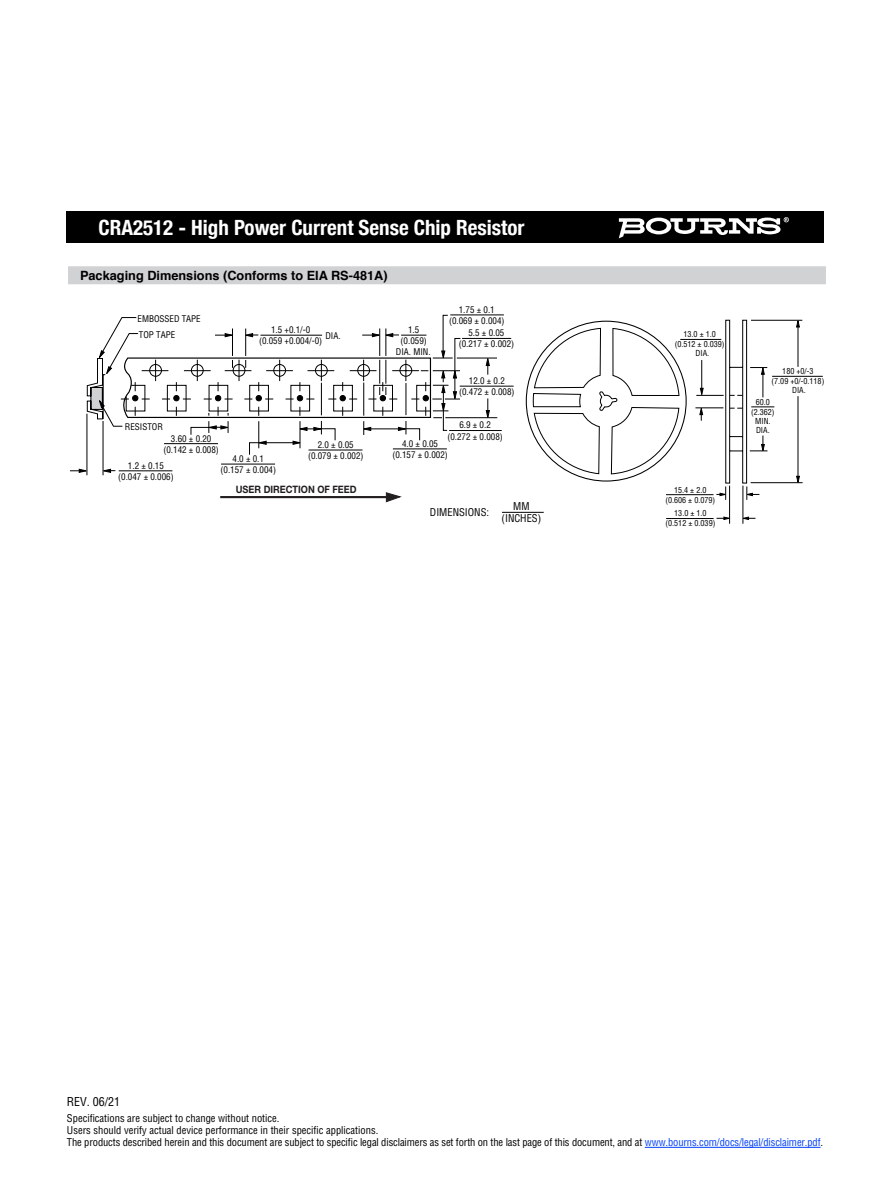
<style>
.page{position:relative;width:891px;height:1188px;background:#fff}
.page>*{position:absolute;margin:0;border:0;box-sizing:border-box;transform-origin:0 0}
.t1{font:700 condensed 21px "Helvetica Neue";color:#fff}
.t2{font:700 12.75px "Helvetica";color:#000}
.t3{font:condensed 12px "Helvetica";color:#000}
.t4{font:condensed 10.5px/12px "Helvetica";letter-spacing:-.01em;color:#000;text-align:center}
.t5{font:700 10.2px "Helvetica Neue";color:#221e1f;scale:.9 1}
.t6{font:condensed 9px/11.2px "Helvetica";color:#000;text-align:center}
.t7{font:condensed 8.1px/10.2px "Helvetica";color:#000;text-align:center}
.s1{color:#0040f9}
</style>
<div class="page">
<div style="left:67px;top:212px;width:757px;height:31px;background:#000"></div>
<svg style="left:619px;top:217px;width:170px;height:21px"></svg>
<div style="left:68px;top:266px;width:758px;height:18px;background:#d1d2d4"></div>
<hr style="left:87px;top:414px;width:1px;height:61px;background:#000">
<hr style="left:103px;top:421px;width:1px;height:54px;background:#000">
<hr style="left:460px;top:386px;width:54px;height:1px;background:#000">
<svg style="left:70px;top:314px;width:442px;height:159px"></svg>
<hr style="left:220px;top:496px;width:169px;height:2px;background:#221e1f">
<svg style="left:386px;top:492px;width:15px;height:10px"></svg>
<svg style="left:716px;top:486px;width:11px;height:14px"></svg>
<svg style="left:746px;top:486px;width:13px;height:14px"></svg>
<svg style="left:750px;top:436px;width:18px;height:16px"></svg>
<svg style="left:750px;top:367px;width:17px;height:30px"></svg>
<svg style="left:751px;top:407px;width:23px;height:1px"></svg>
<hr style="left:751px;top:320px;width:51px;height:1px;background:#000">
<hr style="left:751px;top:482px;width:52px;height:1px;background:#000">
<svg style="left:796px;top:319px;width:4px;height:8px"></svg>
<hr style="left:798px;top:396px;width:1px;height:82px;background:#000">
<svg style="left:796px;top:476px;width:4px;height:8px"></svg>
<hr style="left:798px;top:325px;width:1px;height:42px;background:#000">
<hr style="left:772px;top:376px;width:51px;height:1px;background:#000">
<hr style="left:666px;top:494px;width:47px;height:1px;background:#000">
<hr style="left:729px;top:486px;width:1px;height:38px;background:#000">
<svg style="left:717px;top:517px;width:14px;height:3px"></svg>
<hr style="left:743px;top:486px;width:1px;height:38px;background:#000">
<svg style="left:742px;top:517px;width:14px;height:3px"></svg>
<hr style="left:666px;top:518px;width:48px;height:1px;background:#000">
<svg style="left:533px;top:328px;width:191px;height:147px"></svg>
<div style="left:742px;top:320px;width:5px;height:163px;border:1px solid #000"></div>
<div style="left:725px;top:320px;width:5px;height:163px;border:1px solid #000"></div>
<svg style="left:730px;top:367px;width:13px;height:1px"></svg>
<svg style="left:730px;top:436px;width:13px;height:1px"></svg>
<svg style="left:730px;top:451px;width:13px;height:1px"></svg>
<hr style="left:502px;top:512px;width:42px;height:1px;background:#000">
<hr style="left:645px;top:1147px;width:176px;height:1px;background:#0040f9">
<h1 class="t1" style="left:98px;top:210px;width:428px">CRA2512 - High Power Current Sense Chip Resistor</h1>
<p class="t2" style="left:80px;top:265px;width:309px">Packaging Dimensions (Conforms to EIA RS-481A)</p>
<p class="t6" style="left:138px;top:313px;width:65px">EMBOSSED TAPE</p>
<p class="t6" style="left:139px;top:329px;width:38px">TOP TAPE</p>
<p class="t6" style="left:259px;top:324px;width:65px">1.5 +0.1/-0 (0.059 +0.004/-0)</p>
<p class="t6" style="left:325px;top:330px;width:17px">DIA.</p>
<p class="t6" style="left:401px;top:324px;width:28px">1.5 (0.059)</p>
<p class="t6" style="left:396px;top:345px;width:36px">DIA. MIN.</p>
<p class="t6" style="left:449px;top:304px;width:57px">1.75 ± 0.1 (0.069 ± 0.004)</p>
<p class="t6" style="left:459px;top:327px;width:57px">5.5 ± 0.05 (0.217 ± 0.002)</p>
<p class="t6" style="left:459px;top:375px;width:57px">12.0 ± 0.2 (0.472 ± 0.008)</p>
<p class="t6" style="left:447px;top:419px;width:57px">6.9 ± 0.2 (0.272 ± 0.008)</p>
<p class="t6" style="left:125px;top:421px;width:40px">RESISTOR</p>
<p class="t6" style="left:163px;top:432px;width:57px">3.60 ± 0.20 (0.142 ± 0.008)</p>
<p class="t6" style="left:308px;top:439px;width:57px">2.0 ± 0.05 (0.079 ± 0.002)</p>
<p class="t6" style="left:392px;top:438px;width:57px">4.0 ± 0.05 (0.157 ± 0.002)</p>
<p class="t6" style="left:221px;top:453px;width:57px">4.0 ± 0.1 (0.157 ± 0.004)</p>
<p class="t6" style="left:118px;top:460px;width:57px">1.2 ± 0.15 (0.047 ± 0.006)</p>
<p class="t5" style="left:236px;top:483px;width:136px">USER DIRECTION OF FEED</p>
<p class="t4" style="left:430px;top:506px;width:61px">DIMENSIONS:</p>
<p class="t4" style="left:502px;top:499px;width:41px;line-height:12.6px">MM (INCHES)</p>
<p class="t7" style="left:675px;top:329px;width:51px">13.0 ± 1.0 (0.512 ± 0.039)</p>
<p class="t7" style="left:696px;top:348px;width:15px">DIA.</p>
<p class="t7" style="left:665px;top:484px;width:51px">15.4 ± 2.0 (0.606 ± 0.079)</p>
<p class="t7" style="left:665px;top:508px;width:51px">13.0 ± 1.0 (0.512 ± 0.039)</p>
<p class="t7" style="left:772px;top:366px;width:54px">180 +0/-3<br>(7.09 +0/-0.118)</p>
<p class="t7" style="left:792px;top:385px;width:15px">DIA.</p>
<p class="t7" style="left:751px;top:397px;width:25px;line-height:9.4px">60.0 (2.362)<br>MIN.<br>DIA.</p>
<p class="t3" style="left:67px;top:1094px;width:55px">REV. 06/21</p>
<p class="t4" style="left:67px;top:1112px;width:758px;text-align:left">Specifications are subject to change without notice.<br>Users should verify actual device performance in their specific applications.<br>The products described herein and this document are subject to specific legal disclaimers as set forth on the last page of this document, and at <span class="s1">www.bourns.com/docs/legal/disclaimer.pdf</span>.</p>
</div>
